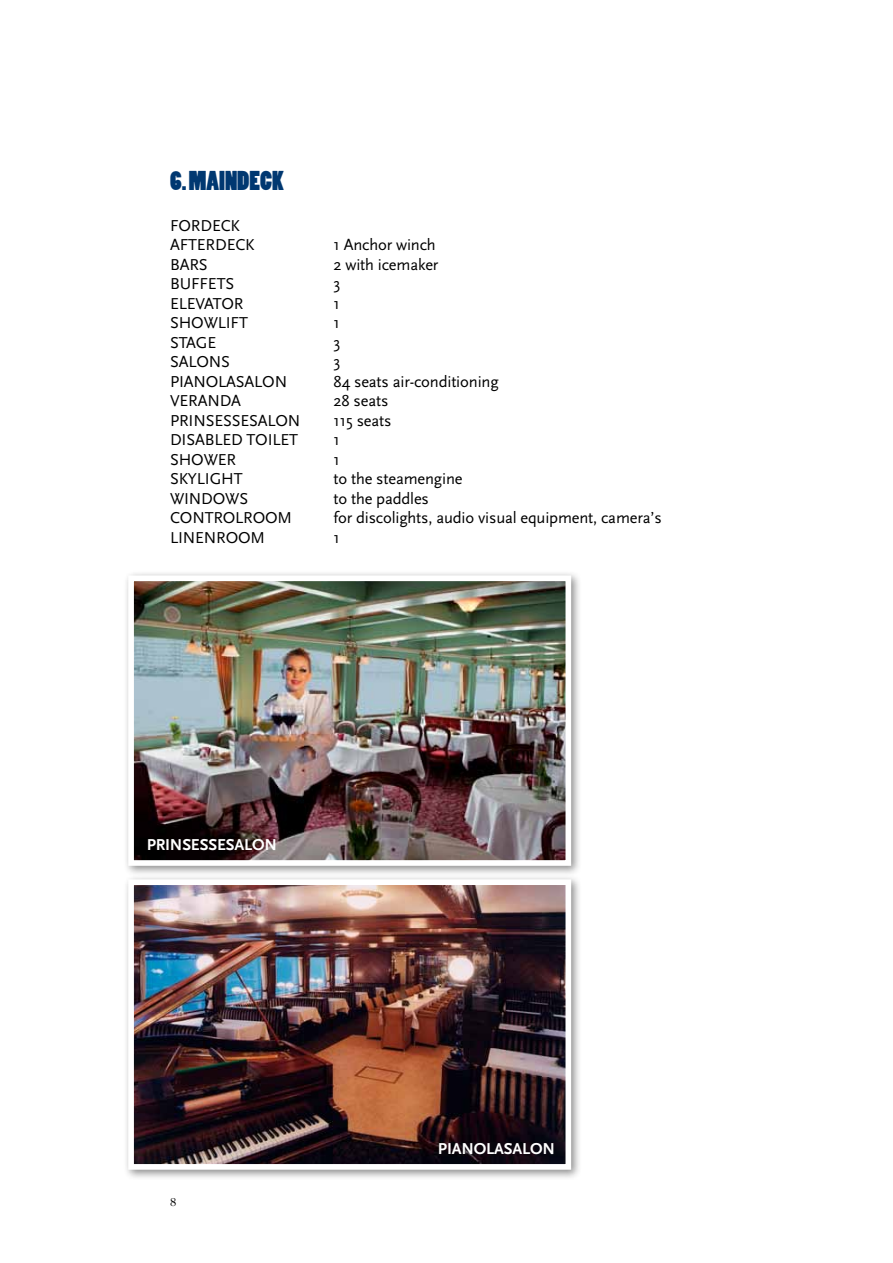
<style>
.page{position:relative;width:893px;height:1263px;background:#fff}
.page>*{position:absolute;margin:0;border:0;box-sizing:border-box;transform-origin:0 0}
.t1{font:25.5px "Poplar Std";color:#003871}
.t2{font:16.5px/19.5px "Scala Sans";letter-spacing:-.01em;color:#000}
.t3{font:700 16.5px "Scala Sans";letter-spacing:-.01em;color:#fff}
.t4{font:12px "New Baskerville Std";color:#000}
</style>
<div class="page">
<div style="left:123px;top:570px;width:460px;height:307px;background:#000;opacity:.45"></div>
<img style="left:135px;top:582px;width:429px;height:277px">
<div style="left:128px;top:575px;width:443px;height:291px;border:6px solid #fff"></div>
<div style="left:123px;top:874px;width:460px;height:307px;background:#000;opacity:.45"></div>
<img style="left:135px;top:886px;width:429px;height:277px">
<div style="left:128px;top:879px;width:443px;height:291px;border:6px solid #fff"></div>
<h1 class="t1" style="left:170px;top:166px;width:115px">6. MAINDECK</h1>
<p class="t2" style="left:170px;top:216px;width:86px">FORDECK<br>AFTERDECK</p>
<p class="t2" style="left:334px;top:235px;width:104px">1 Anchor winch</p>
<p class="t2" style="left:170px;top:255px;width:39px">BARS</p>
<p class="t2" style="left:334px;top:255px;width:106px">2 with icemaker</p>
<p class="t2" style="left:170px;top:274px;width:66px">BUFFETS</p>
<p class="t2" style="left:334px;top:274px;width:9px">3</p>
<p class="t2" style="left:170px;top:294px;width:75px">ELEVATOR</p>
<p class="t2" style="left:334px;top:294px;width:8px">1</p>
<p class="t2" style="left:170px;top:313px;width:79px">SHOWLIFT</p>
<p class="t2" style="left:334px;top:313px;width:8px">1</p>
<p class="t2" style="left:170px;top:333px;width:48px">STAGE</p>
<p class="t2" style="left:334px;top:333px;width:9px">3</p>
<p class="t2" style="left:170px;top:352px;width:61px">SALONS</p>
<p class="t2" style="left:334px;top:352px;width:9px">3</p>
<p class="t2" style="left:170px;top:372px;width:119px">PIANOLASALON</p>
<p class="t2" style="left:334px;top:372px;width:167px">84 seats air-conditioning</p>
<p class="t2" style="left:170px;top:391px;width:73px">VERANDA</p>
<p class="t2" style="left:334px;top:391px;width:56px">28 seats</p>
<p class="t2" style="left:170px;top:411px;width:132px">PRINSESSESALON</p>
<p class="t2" style="left:334px;top:411px;width:59px">115 seats</p>
<p class="t2" style="left:170px;top:430px;width:130px">DISABLED TOILET</p>
<p class="t2" style="left:334px;top:430px;width:8px">1</p>
<p class="t2" style="left:170px;top:450px;width:68px">SHOWER</p>
<p class="t2" style="left:334px;top:450px;width:8px">1</p>
<p class="t2" style="left:170px;top:469px;width:74px">SKYLIGHT</p>
<p class="t2" style="left:334px;top:469px;width:130px">to the steamengine</p>
<p class="t2" style="left:170px;top:489px;width:80px">WINDOWS</p>
<p class="t2" style="left:334px;top:489px;width:97px">to the paddles</p>
<p class="t2" style="left:170px;top:508px;width:124px">CONTROLROOM</p>
<p class="t2" style="left:334px;top:508px;width:330px">for discolights, audio visual equipment, camera’s</p>
<p class="t2" style="left:170px;top:528px;width:97px">LINENROOM</p>
<p class="t2" style="left:334px;top:528px;width:8px">1</p>
<p class="t3" style="left:147px;top:836px;width:132px">PRINSESSESALON</p>
<p class="t4" style="left:170px;top:1195px;width:8px">8</p>
<p class="t3" style="left:438px;top:1139px;width:119px">PIANOLASALON</p>
</div>
